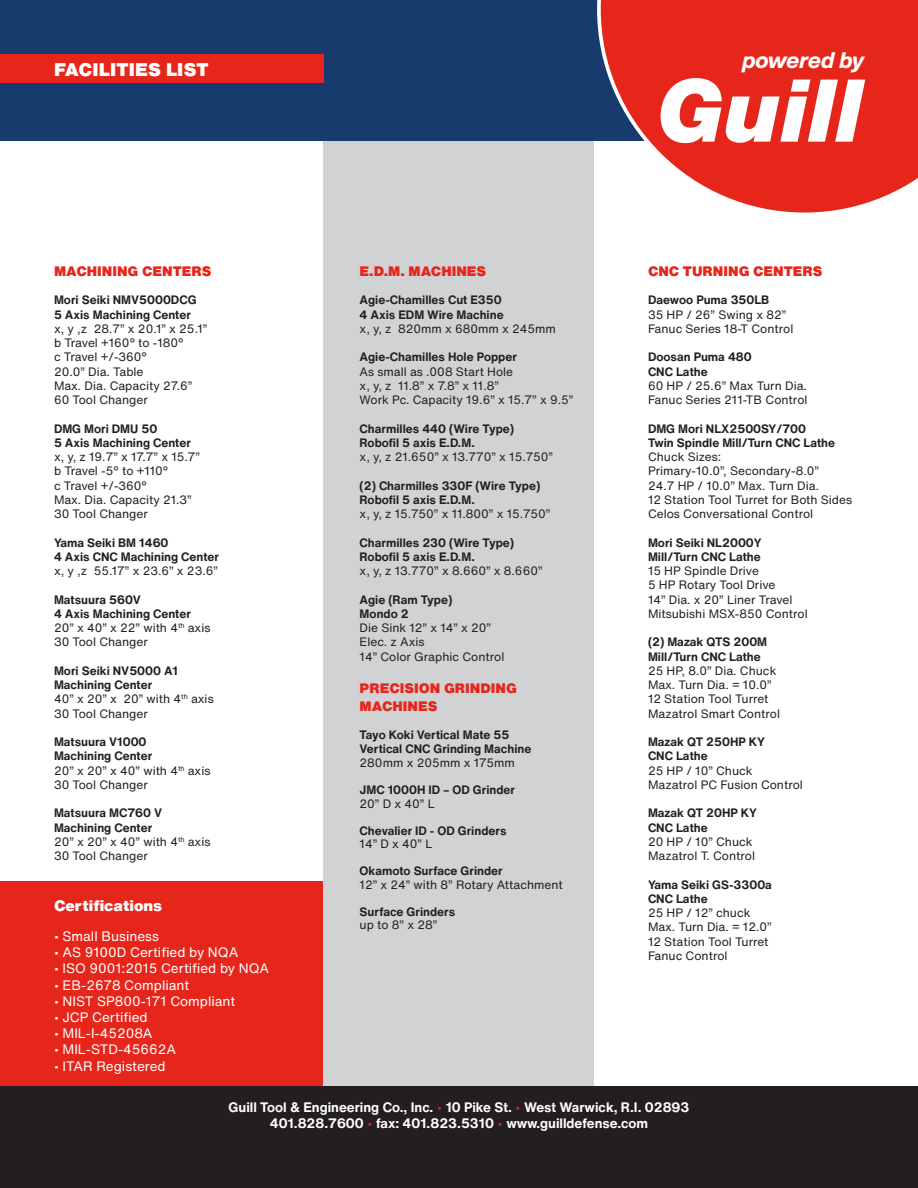
<style>
.page{position:relative;width:918px;height:1188px;background:#fff}
.page>*{position:absolute;margin:0;border:0;box-sizing:border-box;transform-origin:0 0}
.t1{font:italic 800 22.2px "Helvetica Now Display";letter-spacing:-.015em;color:#fff}
.t2{font:900 18px "Helvetica Now Text";letter-spacing:.01em;color:#fff}
.t3{font:900 15px "Helvetica Now Text";color:#fff}
.t4{font:13.5px "Helvetica Now Text";color:#fff}
.t5{font:700 13.5px "Helvetica Now Text";color:#fff}
.Heading_1{font:900 13.5px "Helvetica Now Text";color:#e6261b}
.t6{font:12px "Helvetica Now Text";color:#231f20}
.t7{font:700 12px "Helvetica Now Text";color:#231f20}
.s1{color:#e6261b}
</style>
<div class="page">
<div style="left:0;top:881px;width:324px;height:212px;background:#e6261b"></div>
<div style="left:324px;top:56px;width:270px;height:1072px;background:#d1d2d4"></div>
<div style="left:0;top:0;width:686px;height:140px;background:#183b6e"></div>
<svg style="left:597px;top:0;width:321px;height:213px"></svg>
<svg style="left:661px;top:78px;width:204px;height:65px"></svg>
<div style="left:0;top:1086px;width:918px;height:102px;background:#231f20"></div>
<div style="left:0;top:54px;width:324px;height:28px;background:#e6261b"></div>
<p class="t2" style="left:54px;top:57px;width:156px">FACILITIES LIST</p>
<p class="Heading_1" style="left:54px;top:262px;width:159px">MACHINING CENTERS</p>
<p class="t7" style="left:54px;top:292px;width:144px">Mori Seiki NMV5000DCG</p>
<p class="t7" style="left:54px;top:306px;width:138px">5 Axis Machining Center</p>
<p class="t6" style="left:54px;top:321px;width:155px">x, y ,z 28.7” x 20.1” x 25.1”</p>
<p class="t6" style="left:54px;top:335px;width:131px">b Travel +160° to -180°</p>
<p class="t6" style="left:54px;top:349px;width:94px">c Travel +/-360°</p>
<p class="t6" style="left:54px;top:363px;width:91px">20.0” Dia. Table</p>
<p class="t6" style="left:54px;top:378px;width:140px">Max. Dia. Capacity 27.6”</p>
<p class="t6" style="left:54px;top:392px;width:95px">60 Tool Changer</p>
<p class="t7" style="left:54px;top:420px;width:105px">DMG Mori DMU 50</p>
<p class="t7" style="left:54px;top:435px;width:138px">5 Axis Machining Center</p>
<p class="t6" style="left:54px;top:449px;width:148px">x, y, z 19.7” x 17.7” x 15.7”</p>
<p class="t6" style="left:54px;top:463px;width:116px">b Travel -5° to +110°</p>
<p class="t6" style="left:54px;top:477px;width:94px">c Travel +/-360°</p>
<p class="t6" style="left:54px;top:492px;width:139px">Max. Dia. Capacity 21.3”</p>
<p class="t6" style="left:54px;top:506px;width:95px">30 Tool Changer</p>
<p class="t7" style="left:54px;top:534px;width:116px">Yama Seiki BM 1460</p>
<p class="t7" style="left:54px;top:549px;width:167px">4 Axis CNC Machining Center</p>
<p class="t6" style="left:54px;top:563px;width:165px">x, y ,z 55.17” x 23.6” x 23.6”</p>
<p class="t7" style="left:54px;top:591px;width:89px">Matsuura 560V</p>
<p class="t7" style="left:54px;top:606px;width:138px">4 Axis Machining Center</p>
<p class="t6" style="left:54px;top:620px;width:158px">20” x 40” x 22” with 4<sup>th</sup> axis</p>
<p class="t6" style="left:54px;top:634px;width:95px">30 Tool Changer</p>
<p class="t7" style="left:54px;top:663px;width:126px">Mori Seiki NV5000 A1</p>
<p class="t7" style="left:54px;top:677px;width:100px">Machining Center</p>
<p class="t6" style="left:54px;top:691px;width:161px">40” x 20” x 20” with 4<sup>th</sup> axis</p>
<p class="t6" style="left:54px;top:705px;width:95px">30 Tool Changer</p>
<p class="t7" style="left:54px;top:734px;width:94px">Matsuura V1000</p>
<p class="t7" style="left:54px;top:748px;width:100px">Machining Center</p>
<p class="t6" style="left:54px;top:762px;width:158px">20” x 20” x 40” with 4<sup>th</sup> axis</p>
<p class="t6" style="left:54px;top:777px;width:95px">30 Tool Changer</p>
<p class="t7" style="left:54px;top:805px;width:110px">Matsuura MC760 V</p>
<p class="t7" style="left:54px;top:819px;width:100px">Machining Center</p>
<p class="t6" style="left:54px;top:834px;width:158px">20” x 20” x 40” with 4<sup>th</sup> axis</p>
<p class="t6" style="left:54px;top:848px;width:95px">30 Tool Changer</p>
<p class="t3" style="left:54px;top:895px;width:110px">Certifications</p>
<p class="t4" style="left:54px;top:927px;width:106px">• Small Business</p>
<p class="t4" style="left:54px;top:943px;width:186px">• AS 9100D Certified by NQA</p>
<p class="t4" style="left:54px;top:959px;width:217px">• ISO 9001:2015 Certified by NQA</p>
<p class="t4" style="left:54px;top:976px;width:137px">• EB-2678 Compliant</p>
<p class="t4" style="left:54px;top:992px;width:183px">• NIST SP800-171 Compliant</p>
<p class="t4" style="left:54px;top:1008px;width:95px">• JCP Certified</p>
<p class="t4" style="left:54px;top:1024px;width:100px">• MIL-I-45208A</p>
<p class="t4" style="left:54px;top:1040px;width:124px">• MIL-STD-45662A</p>
<p class="t4" style="left:54px;top:1057px;width:113px">• ITAR Registered</p>
<p class="t1" style="left:742px;top:45px;width:123px">powered by</p>
<p class="Heading_1" style="left:360px;top:262px;width:128px">E.D.M. MACHINES</p>
<p class="t7" style="left:360px;top:292px;width:144px">Agie-Chamilles Cut E350</p>
<p class="t7" style="left:360px;top:306px;width:146px">4 Axis EDM Wire Machine</p>
<p class="t6" style="left:360px;top:321px;width:198px">x, y, z 820mm x 680mm x 245mm</p>
<p class="t7" style="left:360px;top:349px;width:159px">Agie-Chamilles Hole Popper</p>
<p class="t6" style="left:360px;top:363px;width:155px">As small as .008 Start Hole</p>
<p class="t6" style="left:360px;top:378px;width:141px">x, y, z 11.8” x 7.8” x 11.8”</p>
<p class="t6" style="left:360px;top:392px;width:215px">Work Pc. Capacity 19.6” x 15.7” x 9.5”</p>
<p class="t7" style="left:360px;top:420px;width:156px">Charmilles 440 (Wire Type)</p>
<p class="t7" style="left:360px;top:435px;width:117px">Robofil 5 axis E.D.M.</p>
<p class="t6" style="left:360px;top:449px;width:195px">x, y, z 21.650” x 13.770” x 15.750”</p>
<p class="t7" style="left:360px;top:477px;width:182px">(2) Charmilles 330F (Wire Type)</p>
<p class="t7" style="left:360px;top:492px;width:117px">Robofil 5 axis E.D.M.</p>
<p class="t6" style="left:360px;top:506px;width:192px">x, y, z 15.750” x 11.800” x 15.750”</p>
<p class="t7" style="left:360px;top:534px;width:156px">Charmilles 230 (Wire Type)</p>
<p class="t7" style="left:360px;top:549px;width:117px">Robofil 5 axis E.D.M.</p>
<p class="t6" style="left:360px;top:563px;width:184px">x, y, z 13.770” x 8.660” x 8.660”</p>
<p class="t7" style="left:360px;top:591px;width:94px">Agie (Ram Type)</p>
<p class="t7" style="left:360px;top:606px;width:51px">Mondo 2</p>
<p class="t6" style="left:360px;top:620px;width:133px">Die Sink 12” x 14” x 20”</p>
<p class="t6" style="left:360px;top:634px;width:66px">Elec. z Axis</p>
<p class="t6" style="left:360px;top:648px;width:146px">14” Color Graphic Control</p>
<p class="Heading_1" style="left:360px;top:679px;width:159px">PRECISION GRINDING</p>
<p class="Heading_1" style="left:360px;top:697px;width:79px">MACHINES</p>
<p class="t7" style="left:360px;top:726px;width:151px">Tayo Koki Vertical Mate 55</p>
<p class="t7" style="left:360px;top:741px;width:173px">Vertical CNC Grinding Machine</p>
<p class="t6" style="left:360px;top:755px;width:157px">280mm x 205mm x 175mm</p>
<p class="t7" style="left:360px;top:782px;width:157px">JMC 1000H ID – OD Grinder</p>
<p class="t6" style="left:360px;top:795px;width:77px">20” D x 40” L</p>
<p class="t7" style="left:360px;top:822px;width:148px">Chevalier ID - OD Grinders</p>
<p class="t6" style="left:360px;top:836px;width:74px">14” D x 40” L</p>
<p class="t7" style="left:360px;top:863px;width:145px">Okamoto Surface Grinder</p>
<p class="t6" style="left:360px;top:876px;width:205px">12” x 24” with 8” Rotary Attachment</p>
<p class="t7" style="left:360px;top:903px;width:97px">Surface Grinders</p>
<p class="t6" style="left:360px;top:917px;width:79px">up to 8” x 28”</p>
<p class="Heading_1" style="left:648px;top:262px;width:176px">CNC TURNING CENTERS</p>
<p class="t7" style="left:648px;top:292px;width:123px">Daewoo Puma 350LB</p>
<p class="t6" style="left:648px;top:306px;width:140px">35 HP / 26” Swing x 82”</p>
<p class="t6" style="left:648px;top:321px;width:147px">Fanuc Series 18-T Control</p>
<p class="t7" style="left:648px;top:349px;width:105px">Doosan Puma 480</p>
<p class="t7" style="left:648px;top:363px;width:61px">CNC Lathe</p>
<p class="t6" style="left:648px;top:378px;width:160px">60 HP / 25.6” Max Turn Dia.</p>
<p class="t6" style="left:648px;top:392px;width:161px">Fanuc Series 211-TB Control</p>
<p class="t7" style="left:648px;top:420px;width:160px">DMG Mori NLX2500SY/700</p>
<p class="t7" style="left:648px;top:435px;width:189px">Twin Spindle Mill/Turn CNC Lathe</p>
<p class="t6" style="left:648px;top:449px;width:75px">Chuck Sizes:</p>
<p class="t6" style="left:648px;top:463px;width:173px">Primary-10.0”, Secondary-8.0”</p>
<p class="t6" style="left:648px;top:477px;width:173px">24.7 HP / 10.0” Max. Turn Dia.</p>
<p class="t6" style="left:648px;top:492px;width:206px">12 Station Tool Turret for Both Sides</p>
<p class="t6" style="left:648px;top:506px;width:167px">Celos Conversational Control</p>
<p class="t7" style="left:648px;top:534px;width:115px">Mori Seiki NL2000Y</p>
<p class="t7" style="left:648px;top:549px;width:114px">Mill/Turn CNC Lathe</p>
<p class="t6" style="left:648px;top:563px;width:112px">15 HP Spindle Drive</p>
<p class="t6" style="left:648px;top:577px;width:129px">5 HP Rotary Tool Drive</p>
<p class="t6" style="left:648px;top:591px;width:146px">14” Dia. x 20” Liner Travel</p>
<p class="t6" style="left:648px;top:606px;width:161px">Mitsubishi MSX-850 Control</p>
<p class="t7" style="left:648px;top:634px;width:121px">(2) Mazak QTS 200M</p>
<p class="t7" style="left:648px;top:648px;width:114px">Mill/Turn CNC Lathe</p>
<p class="t6" style="left:648px;top:663px;width:130px">25 HP, 8.0” Dia. Chuck</p>
<p class="t6" style="left:648px;top:677px;width:125px">Max. Turn Dia. = 10.0”</p>
<p class="t6" style="left:648px;top:691px;width:122px">12 Station Tool Turret</p>
<p class="t6" style="left:648px;top:705px;width:134px">Mazatrol Smart Control</p>
<p class="t7" style="left:648px;top:734px;width:119px">Mazak QT 250HP KY</p>
<p class="t7" style="left:648px;top:748px;width:61px">CNC Lathe</p>
<p class="t6" style="left:648px;top:762px;width:106px">25 HP / 10” Chuck</p>
<p class="t6" style="left:648px;top:777px;width:157px">Mazatrol PC Fusion Control</p>
<p class="t7" style="left:648px;top:805px;width:111px">Mazak QT 20HP KY</p>
<p class="t7" style="left:648px;top:819px;width:61px">CNC Lathe</p>
<p class="t6" style="left:648px;top:834px;width:106px">20 HP / 10” Chuck</p>
<p class="t6" style="left:648px;top:848px;width:109px">Mazatrol T. Control</p>
<p class="t7" style="left:648px;top:876px;width:125px">Yama Seiki GS-3300a</p>
<p class="t7" style="left:648px;top:891px;width:61px">CNC Lathe</p>
<p class="t6" style="left:648px;top:905px;width:104px">25 HP / 12” chuck</p>
<p class="t6" style="left:648px;top:919px;width:125px">Max. Turn Dia. = 12.0”</p>
<p class="t6" style="left:648px;top:933px;width:122px">12 Station Tool Turret</p>
<p class="t6" style="left:648px;top:948px;width:81px">Fanuc Control</p>
<p class="t5" style="left:229px;top:1098px;width:462px">Guill Tool &amp; Engineering Co., Inc. <span class="s1">•</span> 10 Pike St. <span class="s1">•</span> West Warwick, R.I. 02893</p>
<p class="t5" style="left:270px;top:1114px;width:380px">401.828.7600 <span class="s1">•</span> fax: 401.823.5310 <span class="s1">•</span> www.guilldefense.com</p>
</div>
